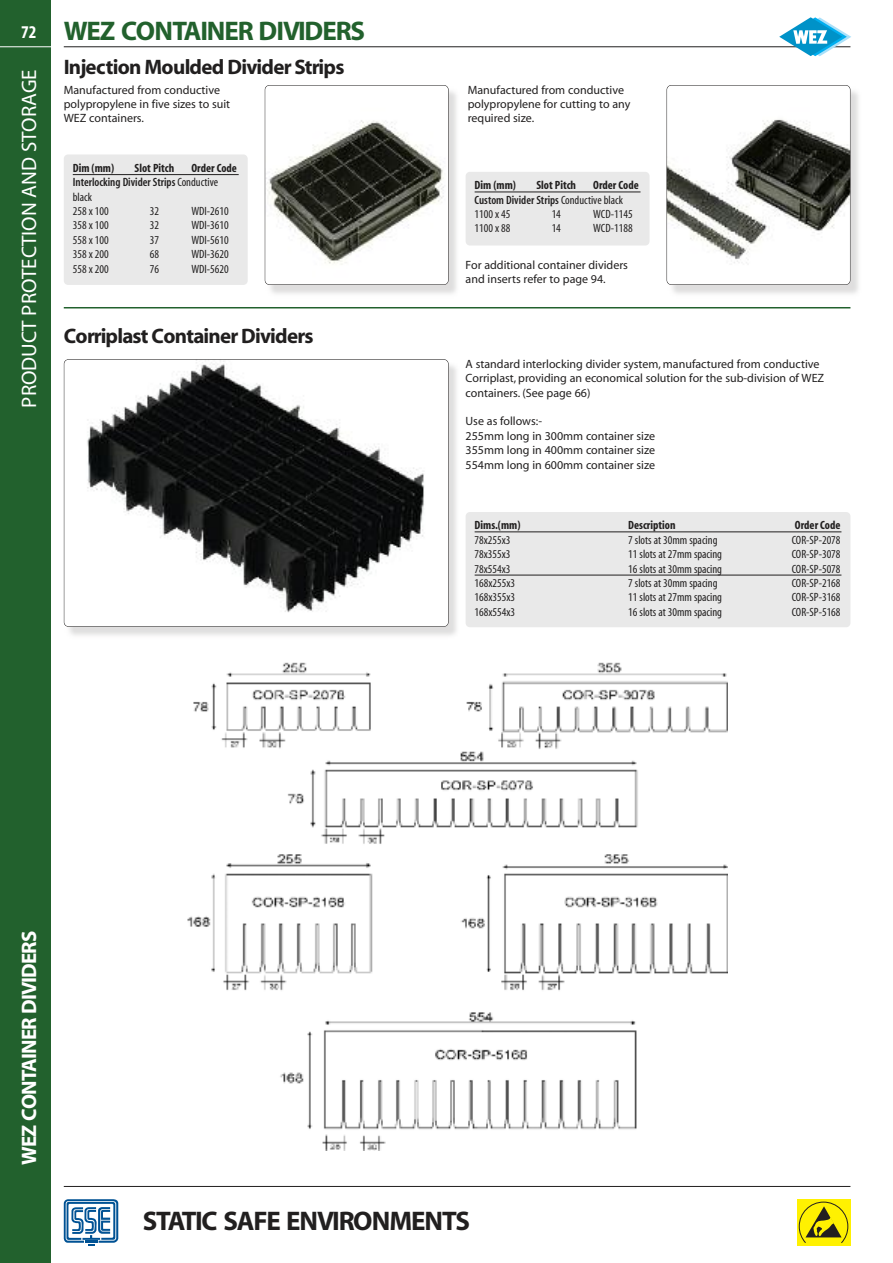
<style>
.page{position:relative;width:893px;height:1263px;background:#fff}
.page>*{position:absolute;margin:0;border:0;box-sizing:border-box;transform-origin:0 0}
.t1{font:700 27px "Myriad";letter-spacing:-.045em;color:#211f1f}
.t2{font:700 27px "Myriad";letter-spacing:-.04em;color:#22612d}
.t3{font:700 21px "Myriad";letter-spacing:-.035em;color:#211f1f}
.t4{font:21px "Myriad";color:#fff}
.t5{font:700 21px "Myriad";letter-spacing:-.04em;color:#fff}
.t6{font:700 condensed 18px "Myriad";color:#fff}
.t7{font:12px/14.4px "Myriad";color:#211f1f}
.t8{font:condensed 12px/14.2px "Myriad";color:#211f1f}
.t9{font:700 condensed 12px "Myriad";color:#211f1f}
.t10{font:600 condensed 12px/14.4px "Myriad";color:#211f1f}
.s1{font-weight:700}
.s2{font-weight:400}
.s3{font-weight:600}
</style>
<div class="page">
<div style="left:0;top:0;width:51px;height:1263px;background:#22612d"></div>
<svg style="left:64px;top:1199px;width:54px;height:47px"></svg>
<hr style="left:64px;top:1186px;width:786px;height:1px;background:#211f1f">
<hr style="left:64px;top:46px;width:786px;height:1px;background:#211f1f">
<hr style="left:0;top:46px;width:51px;height:1px;background:#fff">
<div style="left:797px;top:1199px;width:53px;height:47px;background:#fff101"></div>
<svg style="left:798px;top:1201px;width:51px;height:42px"></svg>
<svg style="left:779px;top:17px;width:72px;height:39px"></svg>
<hr style="left:64px;top:307px;width:786px;height:1px;background:#22612d">
<img style="left:265px;top:85px;width:183px;height:200px;border-radius:4px">
<div style="left:265px;top:85px;width:184px;height:200px;border:1px solid #211f1f;border-radius:5px"></div>
<img style="left:668px;top:85px;width:191px;height:209px">
<img style="left:667px;top:85px;width:183px;height:200px;border-radius:4px">
<div style="left:666px;top:85px;width:184px;height:200px;border:1px solid #211f1f;border-radius:5px"></div>
<div style="left:64px;top:154px;width:184px;height:131px;background:#e9e9e9;border-radius:4px"></div>
<hr style="left:73px;top:174px;width:166px;height:1px;background:#211f1f">
<div style="left:466px;top:172px;width:183px;height:74px;background:#e9e9e9;border-radius:4px"></div>
<hr style="left:475px;top:192px;width:165px;height:1px;background:#211f1f">
<img style="left:64px;top:359px;width:384px;height:268px;border-radius:4px">
<div style="left:64px;top:359px;width:385px;height:268px;border:1px solid #211f1f;border-radius:5px"></div>
<img style="left:187px;top:662px;width:541px;height:488px">
<div style="left:466px;top:512px;width:384px;height:115px;background:#e9e9e9;border-radius:4px"></div>
<hr style="left:475px;top:532px;width:366px;height:1px;background:#211f1f">
<hr style="left:475px;top:575px;width:366px;height:1px;background:#211f1f">
<h3 class="t6" style="left:21px;top:26px;width:17px">72</h3>
<h2 class="t4" style="left:21px;top:408px;width:340px;rotate:-90deg">PRODUCT PROTECTION AND STORAGE</h2>
<h1 class="t2" style="left:64px;top:21px;width:303px">WEZ CONTAINER DIVIDERS</h1>
<h2 class="t3" style="left:64px;top:60px;width:282px">Injection Moulded Divider Strips</h2>
<p class="t7" style="left:64px;top:83px;width:168px">Manufactured from conductive polypropylene in five sizes to suit<br>WEZ containers.</p>
<p class="t7" style="left:468px;top:83px;width:164px">Manufactured from conductive polypropylene for cutting to any required size.</p>
<p class="t9" style="left:73px;top:164px;width:43px">Dim (mm)</p>
<p class="t9" style="left:135px;top:164px;width:41px">Slot Pitch</p>
<p class="t10" style="left:73px;top:162px;width:166px;text-indent:119px"><span class="s1">Order Code<br></span>Interlocking Divider Strips <span class="s2">Conductive black<br>258 x 100</span></p>
<p class="t8" style="left:150px;top:205px;width:11px">32</p>
<p class="t8" style="left:191px;top:205px;width:39px">WDI-2610</p>
<p class="t8" style="left:73px;top:219px;width:37px">358 x 100</p>
<p class="t8" style="left:150px;top:219px;width:11px">32</p>
<p class="t8" style="left:191px;top:219px;width:39px">WDI-3610</p>
<p class="t8" style="left:73px;top:234px;width:37px">558 x 100</p>
<p class="t8" style="left:150px;top:234px;width:11px">37</p>
<p class="t8" style="left:191px;top:234px;width:39px">WDI-5610</p>
<p class="t8" style="left:73px;top:248px;width:37px">358 x 200</p>
<p class="t8" style="left:150px;top:248px;width:11px">68</p>
<p class="t8" style="left:191px;top:248px;width:39px">WDI-3620</p>
<p class="t8" style="left:73px;top:263px;width:37px">558 x 200</p>
<p class="t8" style="left:150px;top:263px;width:11px">76</p>
<p class="t8" style="left:191px;top:263px;width:39px">WDI-5620</p>
<h2 class="t3" style="left:64px;top:328px;width:251px">Corriplast Container Dividers</h2>
<p class="t9" style="left:475px;top:181px;width:43px">Dim (mm)</p>
<p class="t9" style="left:536px;top:181px;width:41px">Slot Pitch</p>
<p class="t8" style="left:475px;top:179px;width:166px;text-indent:119px"><span class="s1">Order Code<br></span><span class="s3">Custom Divider Strips</span> Conductive black<br>1100 x 45</p>
<p class="t8" style="left:552px;top:208px;width:11px">14</p>
<p class="t8" style="left:593px;top:208px;width:41px">WCD-1145</p>
<p class="t8" style="left:475px;top:222px;width:37px">1100 x 88</p>
<p class="t8" style="left:552px;top:222px;width:11px">14</p>
<p class="t8" style="left:593px;top:222px;width:41px">WCD-1188</p>
<p class="t7" style="left:466px;top:259px;width:164px">For additional container dividers and inserts refer to page 94.</p>
<p class="t7" style="left:466px;top:358px;width:360px">A standard interlocking divider system, manufactured from conductive<br>Corriplast, providing an economical solution for the sub-division of WEZ containers. (See page 66)</p>
<p class="t7" style="left:466px;top:415px;width:191px">Use as follows:-<br>255mm long in 300mm container size<br>355mm long in 400mm container size<br>554mm long in 600mm container size</p>
<p class="t9" style="left:475px;top:521px;width:47px">Dims.(mm)</p>
<p class="t9" style="left:628px;top:521px;width:49px">Description</p>
<p class="t9" style="left:795px;top:521px;width:47px">Order Code</p>
<p class="t8" style="left:475px;top:534px;width:37px">78x255x3</p>
<p class="t8" style="left:628px;top:534px;width:91px">7 slots at 30mm spacing</p>
<p class="t8" style="left:792px;top:534px;width:50px">COR-SP-2078</p>
<p class="t8" style="left:475px;top:548px;width:37px">78x355x3</p>
<p class="t8" style="left:628px;top:548px;width:95px">11 slots at 27mm spacing</p>
<p class="t8" style="left:792px;top:548px;width:50px">COR-SP-3078</p>
<p class="t8" style="left:475px;top:562px;width:37px">78x554x3</p>
<p class="t8" style="left:628px;top:562px;width:95px">16 slots at 30mm spacing</p>
<p class="t8" style="left:792px;top:562px;width:50px">COR-SP-5078</p>
<p class="t8" style="left:475px;top:577px;width:42px">168x255x3</p>
<p class="t8" style="left:628px;top:577px;width:91px">7 slots at 30mm spacing</p>
<p class="t8" style="left:792px;top:577px;width:50px">COR-SP-2168</p>
<p class="t8" style="left:475px;top:591px;width:42px">168x355x3</p>
<p class="t8" style="left:628px;top:591px;width:95px">11 slots at 27mm spacing</p>
<p class="t8" style="left:792px;top:591px;width:50px">COR-SP-3168</p>
<p class="t8" style="left:475px;top:606px;width:42px">168x554x3</p>
<p class="t8" style="left:628px;top:606px;width:95px">16 slots at 30mm spacing</p>
<p class="t8" style="left:792px;top:606px;width:50px">COR-SP-5168</p>
<h2 class="t5" style="left:21px;top:1165px;width:236px;rotate:-90deg">WEZ CONTAINER DIVIDERS</h2>
<h1 class="t1" style="left:143px;top:1210px;width:329px">STATIC SAFE ENVIRONMENTS</h1>
</div>
